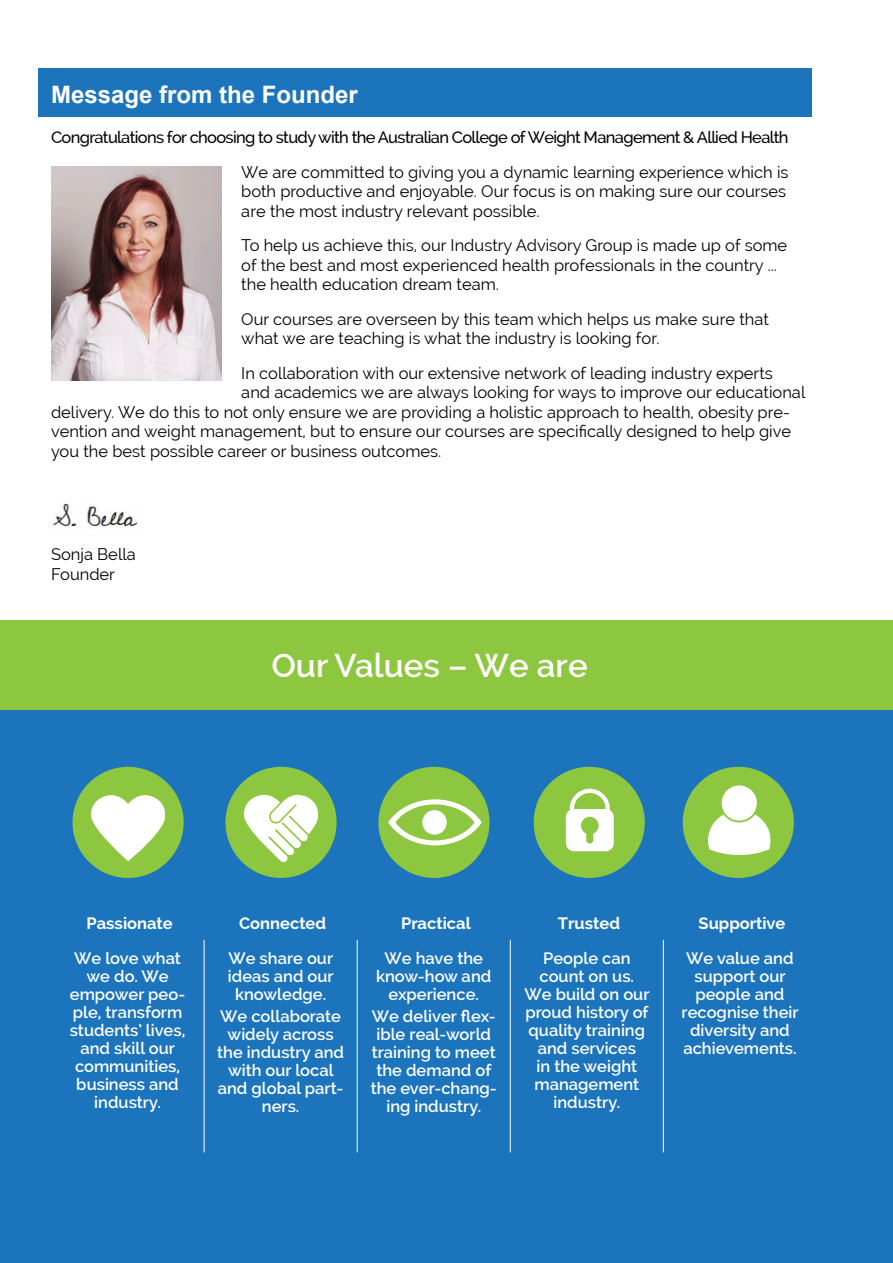
<style>
.page{position:relative;width:893px;height:1263px;background:#fff}
.page>*{position:absolute;margin:0;border:0;box-sizing:border-box;transform-origin:0 0}
.t1{font:600 33px "Raleway";color:#fff}
.t2{font:700 24px "Arial";color:#fff}
.t3{font:16.5px/19.5px "Raleway";color:#000}
.t4{font:600 16.5px/18px "Raleway";color:#fff;text-align:center}
.t5{font:500 16.5px "Raleway";letter-spacing:-.04em;color:#000}
.t6{font:700 16.5px "Raleway";color:#fff}
</style>
<div class="page">
<div style="left:0;top:704px;width:893px;height:559px;background:#1c75bc"></div>
<div style="left:0;top:620px;width:893px;height:89px;background:#8dc63f"></div>
<div style="left:38px;top:68px;width:774px;height:48px;background:#1c75bc"></div>
<hr style="left:204px;top:940px;width:1px;height:212px;background:#fff">
<hr style="left:357px;top:940px;width:1px;height:212px;background:#fff">
<hr style="left:510px;top:940px;width:1px;height:212px;background:#fff">
<hr style="left:663px;top:940px;width:1px;height:212px;background:#fff">
<img style="left:51px;top:167px;width:170px;height:214px">
<img style="left:50px;top:503px;width:87px;height:25px">
<div style="left:534px;top:767px;width:111px;height:111px;background:#8dc63f;border-radius:50%"></div>
<div style="left:566px;top:809px;width:48px;height:42px;background:#fff;border-radius:8px"></div>
<svg style="left:570px;top:789px;width:40px;height:54px"></svg>
<div style="left:73px;top:767px;width:111px;height:111px;background:#8dc63f;border-radius:50%"></div>
<svg style="left:91px;top:795px;width:75px;height:66px"></svg>
<div style="left:683px;top:767px;width:111px;height:111px;background:#8dc63f;border-radius:50%"></div>
<div style="left:722px;top:785px;width:35px;height:36px;background:#fff;border-radius:50%"></div>
<svg style="left:708px;top:814px;width:62px;height:41px"></svg>
<div style="left:378px;top:767px;width:112px;height:111px;background:#8dc63f;border-radius:50%"></div>
<svg style="left:388px;top:799px;width:94px;height:46px"></svg>
<div style="left:422px;top:810px;width:25px;height:25px;background:#fff;border-radius:50%"></div>
<div style="left:225px;top:767px;width:112px;height:111px;background:#8dc63f;border-radius:50%"></div>
<svg style="left:243px;top:795px;width:77px;height:70px"></svg>
<h2 class="t2" style="left:51px;top:78px;width:308px">Message from the Founder</h2>
<p class="t5" style="left:51px;top:128px;width:739px">Congratulations for choosing to study with the Australian College of Weight Management &amp; Allied Health</p>
<p class="t3" style="left:241px;top:162px;width:549px">We are committed to giving you a dynamic learning experience which is both productive and enjoyable. Our focus is on making sure our courses are the most industry relevant possible.</p>
<p class="t3" style="left:241px;top:236px;width:547px">To help us achieve this, our Industry Advisory Group is made up of some of the best and most experienced health professionals in the country ... the health education dream team.</p>
<p class="t3" style="left:241px;top:309px;width:529px">Our courses are overseen by this team which helps us make sure that what we are teaching is what the industry is looking for.</p>
<p class="t3" style="left:241px;top:363px;width:533px">In collaboration with our extensive network of leading industry experts</p>
<p class="t3" style="left:241px;top:383px;width:565px">and academics we are always looking for ways to improve our educational</p>
<p class="t3" style="left:51px;top:402px;width:741px">delivery. We do this to not only ensure we are providing a holistic approach to health, obesity pre-</p>
<p class="t3" style="left:51px;top:422px;width:742px">vention and weight management, but to ensure our courses are specifically designed to help give</p>
<p class="t3" style="left:51px;top:441px;width:392px">you the best possible career or business outcomes.</p>
<p class="t3" style="left:51px;top:545px;width:86px">Sonja Bella<br>Founder</p>
<h1 class="t1" style="left:271px;top:646px;width:318px">Our Values – We are</h1>
<p class="t6" style="left:87px;top:914px;width:88px">Passionate</p>
<p class="t6" style="left:239px;top:914px;width:88px">Connected</p>
<p class="t6" style="left:401px;top:914px;width:71px">Practical</p>
<p class="t6" style="left:558px;top:914px;width:64px">Trusted</p>
<p class="t6" style="left:699px;top:914px;width:88px">Supportive</p>
<p class="t4" style="left:70px;top:949px;width:117px">We love what we do. We empower peo&shy;ple, transform students’ lives, and skill our communities, business and industry.</p>
<p class="t4" style="left:228px;top:949px;width:107px">We share our ideas and our knowledge.</p>
<p class="t4" style="left:376px;top:949px;width:117px">We have the know-how and experience.</p>
<p class="t4" style="left:371px;top:1007px;width:128px">We deliver flex&shy;ible real-world training to meet the demand of the ever-chang&shy;ing industry.</p>
<p class="t4" style="left:524px;top:949px;width:126px">People can count on us.<br>We build on our proud history of quality training and services<br>in the weight management industry.</p>
<p class="t4" style="left:682px;top:949px;width:118px">We value and support our people and recognise their diversity and achievements.</p>
<p class="t4" style="left:217px;top:1007px;width:128px">We collaborate widely across the industry and with our local and global part&shy;ners.</p>
</div>
